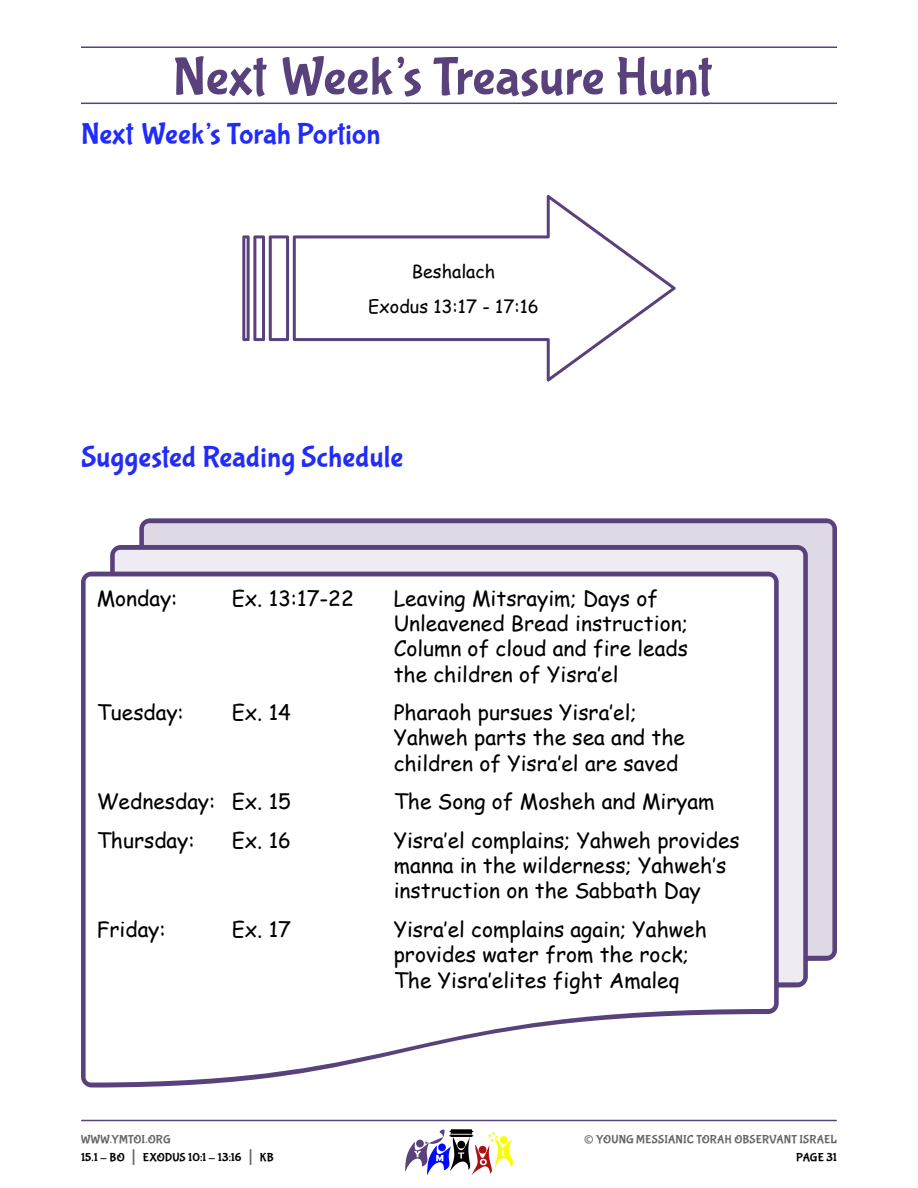
<style>
.page{position:relative;width:918px;height:1188px;background:#fff}
.page>*{position:absolute;margin:0;border:0;box-sizing:border-box;transform-origin:0 0}
.Section_Heading{font:54px "Bubblegum Sans";color:#59417c}
.Sub_Heading{font:30px "Bubblegum Sans";letter-spacing:.005em;color:#222cf9}
.t1{font:27px "Bubblegum Sans";color:#666}
.Body_Text_-_Reading_Schedule{font:21px/25.2px "Comic Sans MS";color:#000}
.Body_Text_-_Center{font:18px "Comic Sans MS";color:#000}
.t2{font:12px/18px "Bubblegum Sans";letter-spacing:.01em;color:#000}
.t3{font:12px "Bubblegum Sans";letter-spacing:.01em;color:#666}
.s1{color:#666}
.s2{font-size:21px;color:#666}
</style>
<div class="page">
<hr style="left:82px;top:1120px;width:754px;height:1px;background:#59417c">
<svg style="left:405px;top:1129px;width:108px;height:46px"></svg>
<hr style="left:81px;top:103px;width:756px;height:1px;background:#59417c">
<hr style="left:81px;top:46px;width:756px;height:2px;background:#59417c">
<svg style="left:242px;top:195px;width:434px;height:187px"></svg>
<svg style="left:144px;top:523px;width:688px;height:438px;background:#c6bed2"></svg>
<div style="left:115px;top:550px;width:688px;height:438px;background:#eeecf2"></div>
<svg style="left:81px;top:572px;width:698px;height:516px;fill:#59417c"></svg>
<svg style="left:86px;top:576px;width:688px;height:507px"></svg>
<p class="Section_Heading" style="left:173px;top:47px;width:540px">Next Week’s Treasure Hunt</p>
<p class="Sub_Heading" style="left:81px;top:117px;width:301px">Next Week’s Torah Portion</p>
<p class="Body_Text_-_Center" style="left:412px;top:258px;width:85px">Beshalach</p>
<p class="Body_Text_-_Center" style="left:368px;top:293px;width:172px">Exodus 13:17 - 17:16</p>
<p class="Sub_Heading" style="left:81px;top:441px;width:324px">Suggested Reading Schedule</p>
<p class="Body_Text_-_Reading_Schedule" style="left:97px;top:585px;width:82px">Monday:</p>
<p class="Body_Text_-_Reading_Schedule" style="left:232px;top:585px;width:124px">Ex. 13:17-22</p>
<p class="Body_Text_-_Reading_Schedule" style="left:394px;top:585px;width:296px">Leaving Mitsrayim; Days of<br>Unleavened Bread instruction;<br>Column of cloud and fire leads the children of Yisra’el</p>
<p class="Body_Text_-_Reading_Schedule" style="left:97px;top:699px;width:89px">Tuesday:</p>
<p class="Body_Text_-_Reading_Schedule" style="left:232px;top:699px;width:61px">Ex. 14</p>
<p class="Body_Text_-_Reading_Schedule" style="left:394px;top:699px;width:293px">Pharaoh pursues Yisra’el;<br>Yahweh parts the sea and the children of Yisra’el are saved</p>
<p class="Body_Text_-_Reading_Schedule" style="left:97px;top:788px;width:196px">Wednesday: Ex. 15</p>
<p class="Body_Text_-_Reading_Schedule" style="left:394px;top:788px;width:322px">The Song of Mosheh and Miryam</p>
<p class="Body_Text_-_Reading_Schedule" style="left:97px;top:827px;width:99px">Thursday:</p>
<p class="Body_Text_-_Reading_Schedule" style="left:232px;top:827px;width:61px">Ex. 16</p>
<p class="Body_Text_-_Reading_Schedule" style="left:394px;top:827px;width:348px">Yisra’el complains; Yahweh provides manna in the wilderness; Yahweh’s instruction on the Sabbath Day</p>
<p class="Body_Text_-_Reading_Schedule" style="left:97px;top:916px;width:71px">Friday:</p>
<p class="Body_Text_-_Reading_Schedule" style="left:232px;top:916px;width:61px">Ex. 17</p>
<p class="Body_Text_-_Reading_Schedule" style="left:394px;top:916px;width:315px">Yisra’el complains again; Yahweh provides water from the rock;<br>The Yisra’elites fight Amaleq</p>
<p class="t2" style="left:81px;top:1131px;width:194px"><span class="s1">WWW.YMTOI.ORG<br></span>15.1 - BO <span class="s2">|</span> EXODUS 10:1 - 13:16 <span class="s2">|</span> KB</p>
<p class="t1" style="left:584px;top:1124px;width:12px">©</p>
<p class="t3" style="left:596px;top:1133px;width:242px">YOUNG MESSIANIC TORAH OBSERVANT ISRAEL</p>
<p class="t2" style="left:796px;top:1149px;width:42px">PAGE 31</p>
</div>
